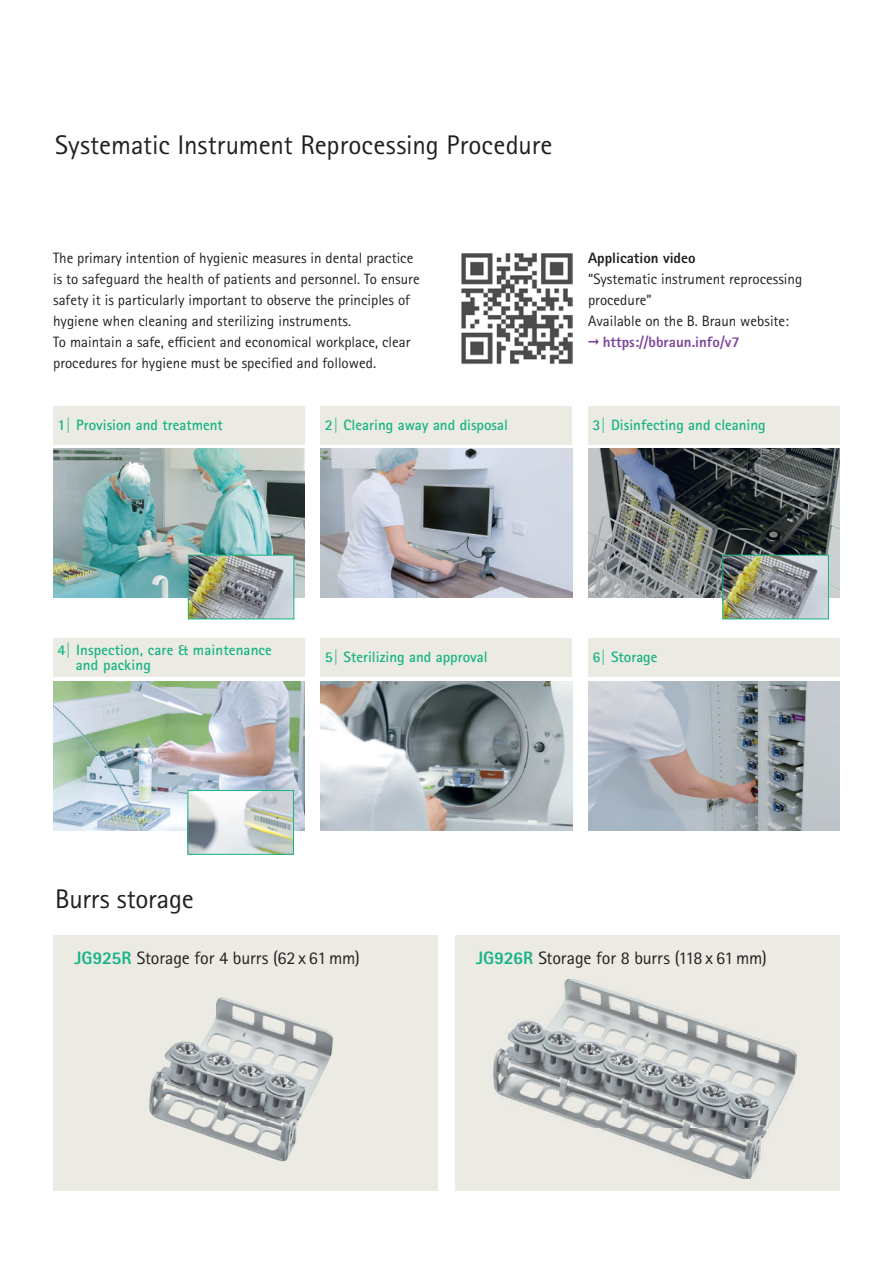
<style>
.page{position:relative;width:893px;height:1263px;background:#fff}
.page>*{position:absolute;margin:0;border:0;box-sizing:border-box;transform-origin:0 0}
.t1{font:27px "Rotis Sans Serif Pro";color:#231f20}
.t2{font:18px "Rotis Sans Serif Pro";letter-spacing:-.01em;color:#231f20}
.t3{font:15px/21px "Rotis Sans Serif Pro";color:#231f20}
.t4{font:700 15px/15px "Rotis Sans Serif Pro";color:#16b484}
.t5{font:800 15px "Rotis Sans Serif Pro";color:#231f20}
.s1{color:#7d489c}
.s2{font-weight:800;color:#7d489c}
.s3{font-weight:800;color:#16b484}
</style>
<div class="page">
<div style="left:53px;top:935px;width:385px;height:256px;background:#ebeae3"></div>
<div style="left:455px;top:935px;width:385px;height:256px;background:#ebeae3"></div>
<img style="left:195px;top:997px;width:138px;height:164px">
<img style="left:149px;top:1041px;width:46px;height:90px">
<img style="left:494px;top:979px;width:302px;height:200px">
<img style="left:53px;top:449px;width:252px;height:149px">
<img style="left:321px;top:449px;width:251px;height:149px">
<img style="left:588px;top:449px;width:252px;height:149px">
<img style="left:321px;top:681px;width:251px;height:149px">
<img style="left:588px;top:681px;width:252px;height:149px">
<div style="left:53px;top:406px;width:252px;height:38px;background:#ebeae3"></div>
<div style="left:321px;top:406px;width:251px;height:38px;background:#ebeae3"></div>
<div style="left:588px;top:406px;width:252px;height:38px;background:#ebeae3"></div>
<div style="left:321px;top:638px;width:251px;height:38px;background:#ebeae3"></div>
<div style="left:588px;top:638px;width:252px;height:38px;background:#ebeae3"></div>
<img style="left:53px;top:681px;width:252px;height:149px">
<img style="left:190px;top:792px;width:102px;height:61px">
<div style="left:188px;top:790px;width:106px;height:65px;border:1px solid #16b484"></div>
<img style="left:724px;top:557px;width:103px;height:60px">
<div style="left:722px;top:555px;width:107px;height:64px;border:1px solid #16b484"></div>
<img style="left:461px;top:253px;width:111px;height:111px">
<div style="left:53px;top:638px;width:252px;height:38px;background:#ebeae3"></div>
<img style="left:190px;top:557px;width:102px;height:60px">
<div style="left:188px;top:555px;width:106px;height:64px;border:1px solid #16b484"></div>
<h1 class="t1" style="left:55px;top:129px;width:499px">Systematic Instrument Reprocessing Procedure</h1>
<p class="t3" style="left:53px;top:248px;width:368px">The primary intention of hygienic measures in dental practice is to safeguard the health of patients and personnel. To ensure safety it is particularly important to observe the principles of hygiene when cleaning and sterilizing instruments.<br>To maintain a safe, efficient and economical workplace, clear procedures for hygiene must be specified and followed.</p>
<p class="t5" style="left:588px;top:249px;width:109px">Application video</p>
<p class="t3" style="left:588px;top:269px;width:216px">“Systematic instrument reprocessing procedure”<br>Available on the B. Braun website: <span class="s1">➞</span> <span class="s2">https://bbraun.info/v7</span></p>
<p class="t4" style="left:57px;top:418px;width:167px">1 | Provision and treatment</p>
<p class="t4" style="left:325px;top:418px;width:185px">2 | Clearing away and disposal</p>
<p class="t4" style="left:592px;top:418px;width:175px">3 | Disinfecting and cleaning</p>
<p class="t4" style="left:76px;top:642px;width:198px;text-indent:-18px">4 | Inspection, care &amp; maintenance and packing</p>
<p class="t4" style="left:325px;top:649px;width:164px">5 | Sterilizing and approval</p>
<p class="t4" style="left:592px;top:649px;width:67px">6 | Storage</p>
<h1 class="t1" style="left:55px;top:883px;width:140px">Burrs storage</h1>
<p class="t2" style="left:75px;top:947px;width:287px"><span class="s3">JG925R</span> Storage for 4 burrs (62 x 61 mm)</p>
<p class="t2" style="left:476px;top:947px;width:292px"><span class="s3">JG926R</span> Storage for 8 burrs (118 x 61 mm)</p>
</div>
